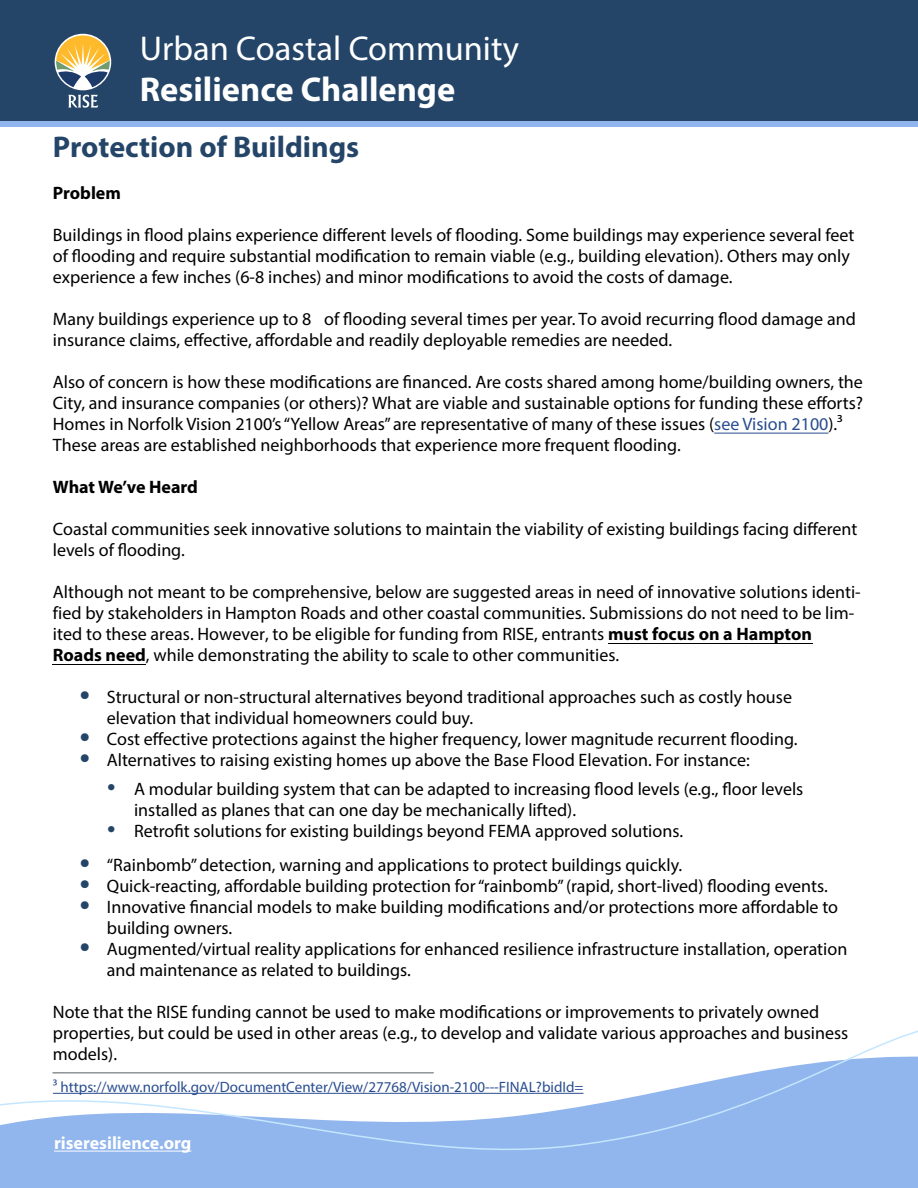
<style>
.page{position:relative;width:918px;height:1188px;background:#fff}
.page>*{position:absolute;margin:0;border:0;box-sizing:border-box;transform-origin:0 0}
.t1{font:34.5px "Myriad Pro";color:#fff}
.t2{font:700 34.5px "Myriad Pro";color:#fff}
.t3{font:700 30px "Myriad Pro";color:#244568}
.t4{font:18px/21px "Myriad Pro";color:#000}
.t5{font:700 18px "Myriad Pro";letter-spacing:-.005em;color:#000}
.t6{font:700 18px "Myriad Pro";color:#fff}
.t7{font:15px "Myriad Pro";color:#294d8f}
.s1{color:#294d8f}
.s2{font-weight:700}
.s3{font-weight:700;font-size:30px;color:#244568}
.s4{font-size:30px;color:#244568}
</style>
<div class="page">
<div style="left:0;top:1173px;width:918px;height:15px;background:#91b5ed"></div>
<svg style="left:0;top:1030px;width:918px;height:143px"></svg>
<hr style="left:54px;top:1151px;width:137px;height:1px;background:#fff">
<hr style="left:53px;top:1093px;width:530px;height:1px;background:#294d8f">
<hr style="left:53px;top:664px;width:93px;height:1px;background:#000">
<hr style="left:608px;top:643px;width:204px;height:1px;background:#000">
<hr style="left:714px;top:433px;width:114px;height:1px;background:#294d8f">
<div style="left:0;top:71px;width:918px;height:55px;background:linear-gradient(to right,#91b5ed,#91b5ed)"></div>
<div style="left:0;top:0;width:918px;height:120px;background:#244568"></div>
<div style="left:55px;top:34px;width:56px;height:56px;background:#fff;border-radius:50%"></div>
<svg style="left:56px;top:35px;width:54px;height:52px"></svg>
<svg style="left:68px;top:95px;width:30px;height:13px"></svg>
<hr style="left:52px;top:1072px;width:382px;height:2px;background:#8e9395">
<h1 class="t1" style="left:140px;top:27px;width:381px">Urban Coastal Community</h1>
<h1 class="t2" style="left:140px;top:67px;width:317px">Resilience Challenge</h1>
<h2 class="t3" style="left:53px;top:127px;width:308px">Protection of Buildings</h2>
<p class="t5" style="left:53px;top:181px;width:70px">Problem</p>
<p class="t4" style="left:53px;top:224px;width:803px">Buildings in flood plains experience different levels of flooding. Some buildings may experience several feet of flooding and require substantial modification to remain viable (e.g., building elevation). Others may only experience a few inches (6-8 inches) and minor modifications to avoid the costs of damage.</p>
<p class="t4" style="left:53px;top:308px;width:804px">Many buildings experience up to 8 of flooding several times per year. To avoid recurring flood damage and insurance claims, effective, affordable and readily deployable remedies are needed.</p>
<p class="t4" style="left:53px;top:371px;width:812px">Also of concern is how these modifications are financed. Are costs shared among home/building owners, the City, and insurance companies (or others)? What are viable and sustainable options for funding these efforts?<br>Homes in Norfolk Vision 2100’s “Yellow Areas” are representative of many of these issues (<span class="s1">see Vision 2100</span>).3<br>These areas are established neighborhoods that experience more frequent flooding.</p>
<p class="t5" style="left:53px;top:475px;width:147px">What We’ve Heard</p>
<p class="t4" style="left:53px;top:518px;width:806px">Coastal communities seek innovative solutions to maintain the viability of existing buildings facing different levels of flooding.</p>
<p class="t4" style="left:53px;top:581px;width:809px">Although not meant to be comprehensive, below are suggested areas in need of innovative solutions identi&shy;fied by stakeholders in Hampton Roads and other coastal communities. Submissions do not need to be lim&shy;ited to these areas. However, to be eligible for funding from RISE, entrants <span class="s2">must focus on a Hampton Roads need</span>, while demonstrating the ability to scale to other communities.</p>
<p class="t4" style="left:107px;top:686px;width:687px;text-indent:-27px"><span class="s3">•</span> Structural or non-structural alternatives beyond traditional approaches such as costly house elevation that individual homeowners could buy.</p>
<p class="t4" style="left:80px;top:728px;width:719px"><span class="s3">•</span> Cost effective protections against the higher frequency, lower magnitude recurrent flooding.</p>
<p class="t4" style="left:80px;top:749px;width:672px"><span class="s3">•</span> Alternatives to raising existing homes up above the Base Flood Elevation. For instance:</p>
<p class="t4" style="left:134px;top:779px;width:671px;text-indent:-27px"><span class="s4">•</span> A modular building system that can be adapted to increasing flood levels (e.g., floor levels installed as planes that can one day be mechanically lifted).</p>
<p class="t4" style="left:107px;top:821px;width:578px"><span class="s4">•</span> Retrofit solutions for existing buildings beyond FEMA approved solutions.</p>
<p class="t4" style="left:80px;top:855px;width:604px"><span class="s3">•</span> “Rainbomb” detection, warning and applications to protect buildings quickly.</p>
<p class="t4" style="left:80px;top:876px;width:749px"><span class="s3">•</span> Quick-reacting, affordable building protection for “rainbomb” (rapid, short-lived) flooding events.</p>
<p class="t4" style="left:107px;top:897px;width:733px;text-indent:-27px"><span class="s3">•</span> Innovative financial models to make building modifications and/or protections more affordable to building owners.</p>
<p class="t4" style="left:107px;top:939px;width:742px;text-indent:-27px"><span class="s3">•</span> Augmented/virtual reality applications for enhanced resilience infrastructure installation, operation and maintenance as related to buildings.</p>
<p class="t4" style="left:53px;top:1002px;width:797px">Note that the RISE funding cannot be used to make modifications or improvements to privately owned properties, but could be used in other areas (e.g., to develop and validate various approaches and business models).</p>
<p class="t7" style="left:53px;top:1078px;width:532px">3 https://www.norfolk.gov/DocumentCenter/View/27768/Vision-2100---FINAL?bidId=</p>
<p class="t6" style="left:54px;top:1131px;width:139px">riseresilience.org</p>
</div>
